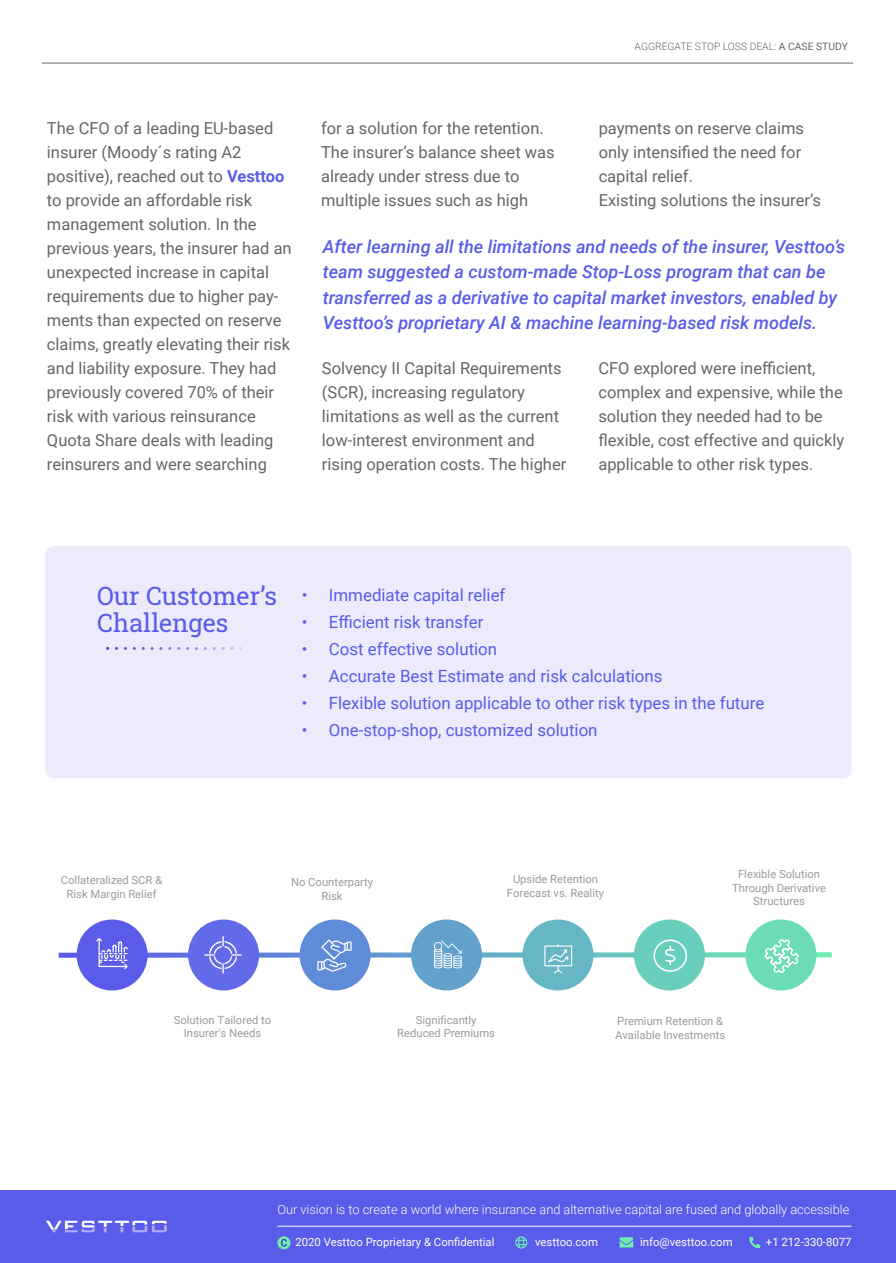
<style>
.page{position:relative;width:896px;height:1263px;background:#fff}
.page>*{position:absolute;margin:0;border:0;box-sizing:border-box;transform-origin:0 0}
.t1{font:25.2px/27px "Roboto Slab";color:#595ce8}
.t2{font:italic 500 18px/25.5px "Roboto";color:#595ce8}
.t3{font:16.8px "Roboto";color:#595ce8}
.t4{font:16.5px/24px "Roboto";color:#666}
.t5{font:300 12.75px "Roboto";color:#fff}
.t6{font:11.4px "Roboto";color:#fff}
.t7{font:11.25px/13.5px "Roboto";color:#9c9b9b;text-align:center}
.t8{font:300 10.35px "Roboto";color:#666}
.s1{font-weight:700;color:#595ce8}
.s2{font-weight:400}
</style>
<div class="page">
<div style="left:44px;top:544px;width:809px;height:236px;background:#eceafb;border:2px solid #fff;border-radius:10px"></div>
<hr style="left:42px;top:63px;width:811px;height:1px;background:#666">
<div style="left:1px;top:1190px;width:894px;height:73px;background:#595ce8"></div>
<svg style="left:46px;top:1221px;width:121px;height:11px"></svg>
<svg style="left:515px;top:1236px;width:12px;height:13px"></svg>
<svg style="left:619px;top:1237px;width:14px;height:11px"></svg>
<svg style="left:749px;top:1237px;width:11px;height:11px"></svg>
<div style="left:277px;top:1236px;width:13px;height:13px;background:#6eedb0;border-radius:50%"></div>
<svg style="left:281px;top:1239px;width:6px;height:8px"></svg>
<hr style="left:277px;top:1226px;width:574px;height:1px;background:#fff">
<svg style="left:106px;top:647px;width:135px;height:3px"></svg>
<img style="left:59px;top:952px;width:772px;height:6px">
<div style="left:188px;top:920px;width:71px;height:70px;background:#636aea;border-radius:50%"></div>
<div style="left:299px;top:920px;width:71px;height:70px;background:#608bd6;border-radius:50%"></div>
<div style="left:411px;top:920px;width:71px;height:70px;background:#63a1cd;border-radius:50%"></div>
<div style="left:522px;top:920px;width:71px;height:70px;background:#66b6c5;border-radius:50%"></div>
<div style="left:634px;top:920px;width:71px;height:70px;background:#69cebb;border-radius:50%"></div>
<div style="left:745px;top:920px;width:71px;height:70px;background:#6bdcb5;border-radius:50%"></div>
<div style="left:77px;top:920px;width:71px;height:70px;background:#5a5be9;border-radius:50%"></div>
<svg style="left:96px;top:938px;width:32px;height:32px"></svg>
<svg style="left:434px;top:940px;width:27px;height:28px"></svg>
<div style="left:544px;top:946px;width:28px;height:20px;border:1px solid #fff"></div>
<svg style="left:547px;top:945px;width:22px;height:29px"></svg>
<div style="left:653px;top:940px;width:34px;height:32px;border:2px solid #fff;border-radius:50%"></div>
<svg style="left:665px;top:946px;width:10px;height:20px"></svg>
<svg style="left:764px;top:939px;width:35px;height:34px"></svg>
<svg style="left:205px;top:937px;width:36px;height:36px"></svg>
<svg style="left:317px;top:939px;width:34px;height:33px"></svg>
<p class="t4" style="left:47px;top:118px;width:246px">The CFO of a leading EU-based insurer (Moody´s rating A2 positive), reached out to <span class="s1">Vesttoo </span>to provide an affordable risk management solution. In the previous years, the insurer had an unexpected increase in capital requirements due to higher pay&shy;ments than expected on reserve claims, greatly elevating their risk and liability exposure. They had previously covered 70% of their risk with various reinsurance<br>Quota Share deals with leading reinsurers and were searching</p>
<p class="t4" style="left:321px;top:118px;width:235px">for a solution for the retention.<br>The insurer’s balance sheet was already under stress due to multiple issues such as high</p>
<p class="t8" style="left:634px;top:42px;width:215px">AGGREGATE STOP LOSS DEAL: <span class="s2">A CASE STUDY</span></p>
<p class="t4" style="left:598px;top:118px;width:224px">payments on reserve claims only intensified the need for capital relief.<br>Existing solutions the insurer’s</p>
<p class="t2" style="left:323px;top:235px;width:524px">After learning all the limitations and needs of the insurer, Vesttoo’s team suggested a custom-made Stop-Loss program that can be transferred as a derivative to capital market investors, enabled by Vesttoo’s proprietary AI &amp; machine learning-based risk models.</p>
<p class="t4" style="left:322px;top:358px;width:246px">Solvency II Capital Requirements (SCR), increasing regulatory limitations as well as the current low-interest environment and rising operation costs. The higher</p>
<p class="t4" style="left:598px;top:358px;width:247px">CFO explored were inefficient, complex and expensive, while the solution they needed had to be flexible, cost effective and quickly applicable to other risk types.</p>
<h1 class="t1" style="left:97px;top:581px;width:181px">Our Customer’s<br>Challenges</h1>
<p class="t3" style="left:302px;top:588px;width:205px">• Immediate capital relief</p>
<p class="t3" style="left:302px;top:615px;width:183px">• Efficient risk transfer</p>
<p class="t3" style="left:302px;top:642px;width:197px">• Cost effective solution</p>
<p class="t3" style="left:302px;top:669px;width:362px">• Accurate Best Estimate and risk calculations</p>
<p class="t3" style="left:302px;top:696px;width:464px">• Flexible solution applicable to other risk types in the future</p>
<p class="t3" style="left:302px;top:723px;width:297px">• One-stop-shop, customized solution</p>
<p class="t7" style="left:61px;top:874px;width:103px">Collateralized SCR &amp;<br>Risk Margin Relief</p>
<p class="t7" style="left:291px;top:876px;width:84px">No Counterparty<br>Risk</p>
<p class="t7" style="left:507px;top:874px;width:99px">Upside Retention<br>Forecast vs. Reality</p>
<p class="t7" style="left:732px;top:868px;width:95px">Flexible Solution<br>Through Derivative<br>Structures</p>
<p class="t7" style="left:174px;top:1014px;width:99px">Solution Tailored to<br>Insurer's Needs</p>
<p class="t7" style="left:397px;top:1014px;width:99px">Significantly<br>Reduced Premiums</p>
<p class="t7" style="left:615px;top:1016px;width:111px;text-align:left">Premium Retention &amp;<br>Available Investments</p>
<p class="t5" style="left:277px;top:1205px;width:573px">Our vision is to create a world where insurance and alternative capital are fused and globally accessible</p>
<p class="t6" style="left:295px;top:1237px;width:200px">2020 Vesttoo Proprietary &amp; Confidential</p>
<p class="t6" style="left:535px;top:1237px;width:64px">vesttoo.com</p>
<p class="t6" style="left:640px;top:1237px;width:94px">info@vesttoo.com</p>
<p class="t6" style="left:766px;top:1237px;width:87px">+1 212-330-8077</p>
</div>
